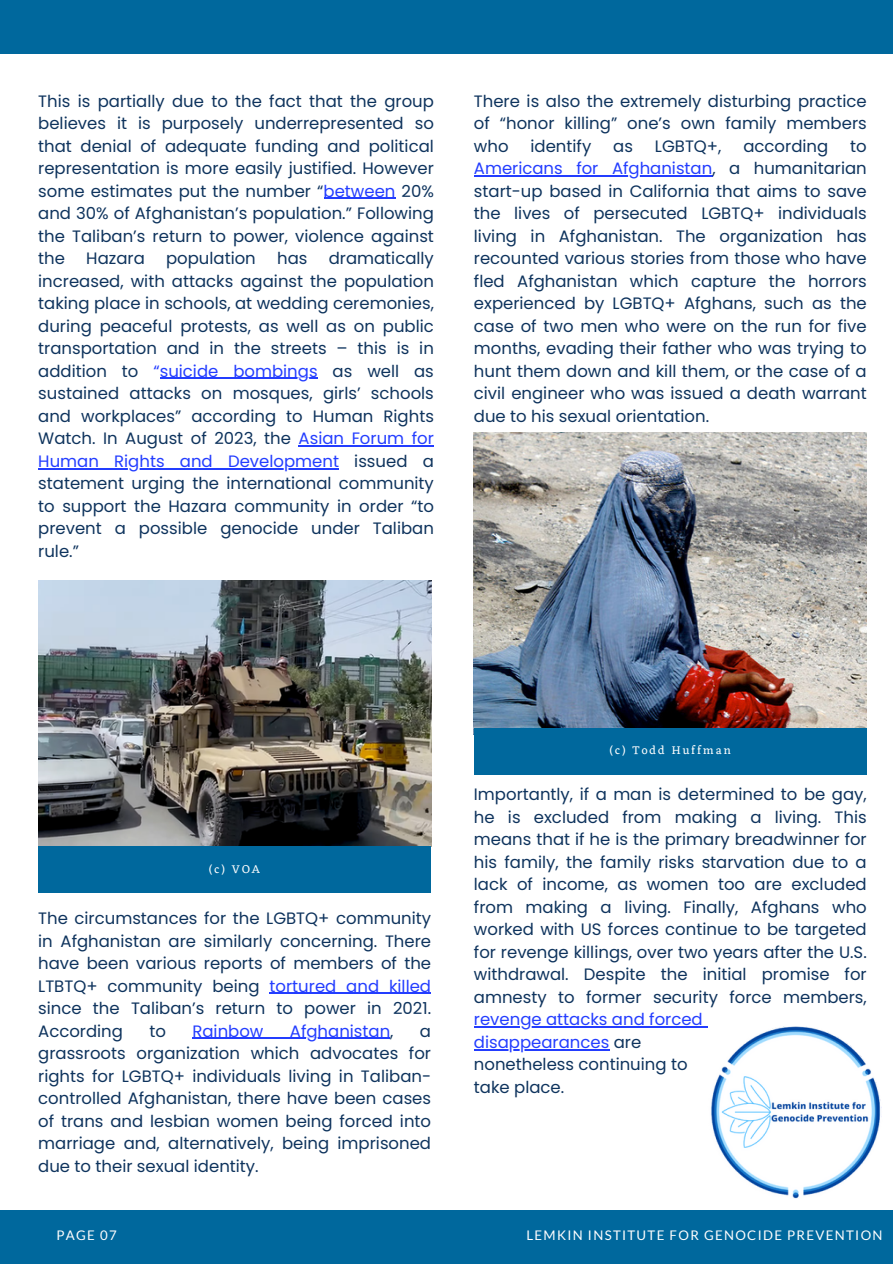
<style>
.page{position:relative;width:893px;height:1264px;background:#fff}
.page>*{position:absolute;margin:0;border:0;box-sizing:border-box;transform-origin:0 0}
.t1{font:16.5px/22.5px "Poppins";color:#0e335d;text-align:justify}
.t2{font:16.5px/22.5px "Poppins";color:#233dff}
.t3{font:13.2px "Lato";letter-spacing:.1em;color:#fff}
.t4{font:11.85px "Eczar";letter-spacing:.17em;color:#fff}
.s1{color:#233dff}
.s2{color:#0e335d}
</style>
<div class="page">
<img style="left:474px;top:432px;width:392px;height:296px">
<div style="left:0;top:0;width:892px;height:53px;background:#00689d"></div>
<img style="left:38px;top:580px;width:393px;height:266px">
<div style="left:474px;top:728px;width:392px;height:46px;background:#00689d"></div>
<div style="left:0;top:1210px;width:892px;height:53px;background:#00689d"></div>
<img style="left:689px;top:1026px;width:193px;height:173px">
<hr style="left:323px;top:198px;width:72px;height:1px;background:#233dff">
<hr style="left:160px;top:378px;width:157px;height:1px;background:#233dff">
<hr style="left:298px;top:445px;width:136px;height:1px;background:#233dff">
<hr style="left:38px;top:468px;width:301px;height:1px;background:#233dff">
<hr style="left:474px;top:175px;width:238px;height:1px;background:#233dff">
<hr style="left:269px;top:992px;width:162px;height:1px;background:#233dff">
<hr style="left:192px;top:1037px;width:198px;height:1px;background:#233dff">
<hr style="left:474px;top:1026px;width:228px;height:1px;background:#233dff">
<hr style="left:474px;top:1048px;width:135px;height:2px;background:#233dff">
<div style="left:38px;top:846px;width:393px;height:47px;background:#00689d"></div>
<p class="t1" style="left:38px;top:90px;width:397px">This is partially due to the fact that the group believes it is purposely underrepresented so that denial of adequate funding and political representation is more easily justified. However some estimates put the number “<span class="s1">between</span> 20% and 30% of Afghanistan’s population.” Following the Taliban’s return to power, violence against the</p>
<p class="t1" style="left:38px;top:247px;width:397px;text-indent:290px">dramatically increased, with attacks against the population taking place in schools, at wedding ceremonies, during peaceful protests, as well as on public transportation and in the streets – this is in addition to <span class="s1">“suicide bombings</span> as well as</p>
<h1 class="t1" style="left:38px;top:382px;width:397px">sustained attacks on mosques, girls’ schools and workplaces” according to Human Rights Watch. In August of 2023, the <span class="s1">Asian Forum for</span></h1>
<h1 class="t1" style="left:38px;top:450px;width:397px"><span class="s1">Human Rights and Development</span> issued a statement urging the international community to support the Hazara community in order “to prevent a possible genocide under Taliban rule.”</h1>
<p class="t1" style="left:86px;top:247px;width:60px">Hazara</p>
<p class="t1" style="left:166px;top:247px;width:91px">population</p>
<p class="t1" style="left:277px;top:247px;width:32px">has</p>
<p class="t1" style="left:474px;top:90px;width:394px">There is also the extremely disturbing practice of “honor killing” one’s own family members who</p>
<p class="t1" style="left:530px;top:135px;width:62px">identify</p>
<p class="t1" style="left:613px;top:135px;width:21px">as</p>
<p class="t1" style="left:655px;top:135px;width:68px">LGBTQ+,</p>
<p class="t1" style="left:743px;top:135px;width:86px">according</p>
<p class="t1" style="left:850px;top:135px;width:18px">to</p>
<h1 class="t1" style="left:474px;top:157px;width:394px"><span class="s1">Americans for Afghanistan</span>, a humanitarian start-up based in California that aims to save the lives of persecuted LGBTQ+ individuals living in Afghanistan. The organization has recounted various stories from those who have fled Afghanistan which capture the horrors experienced by LGBTQ+ Afghans, such as the case of two men who were on the run for five months, evading their father who was trying to hunt them down and kill them, or the case of a civil engineer who was issued a death warrant due to his sexual orientation.</h1>
<p class="t4" style="left:209px;top:861px;width:52px">(c) VOA</p>
<h2 class="t1" style="left:38px;top:907px;width:394px">The circumstances for the LGBTQ+ community in Afghanistan are similarly concerning. There have been various reports of members of the LTBTQ+ community being <span class="s1">tortured and killed </span>since the Taliban’s return to power in 2021.<br>According</h2>
<h2 class="t1" style="left:149px;top:1019px;width:18px">to</h2>
<p class="t2" style="left:192px;top:1019px;width:73px">Rainbow</p>
<p class="t2" style="left:290px;top:1019px;width:105px">Afghanistan<span class="s2">,</span></p>
<p class="t1" style="left:38px;top:1019px;width:394px;text-indent:381px">a grassroots organization which advocates for rights for LGBTQ+ individuals living in Taliban&shy;controlled Afghanistan, there have been cases of trans and lesbian women being forced into marriage and, alternatively, being imprisoned due to their sexual identity.</p>
<p class="t4" style="left:609px;top:743px;width:122px">(c) Todd Huffman</p>
<p class="t1" style="left:474px;top:783px;width:394px">Importantly, if a man is determined to be gay, he is excluded from making a living. This means that if he is the primary breadwinner for his family, the family risks starvation due to a lack of income, as women too are excluded from making a living. Finally, Afghans who worked with US forces continue to be targeted for revenge killings, over two years after the U.S. withdrawal. Despite the initial promise for amnesty to former security force members,</p>
<p class="t2" style="left:474px;top:1008px;width:230px">revenge attacks and forced disappearances <span class="s2">are nonetheless continuing to take place.</span></p>
<h2 class="t3" style="left:57px;top:1226px;width:62px">PAGE 07</h2>
<p class="t3" style="left:526px;top:1226px;width:357px">LEMKIN INSTITUTE FOR GENOCIDE PREVENTION</p>
</div>
